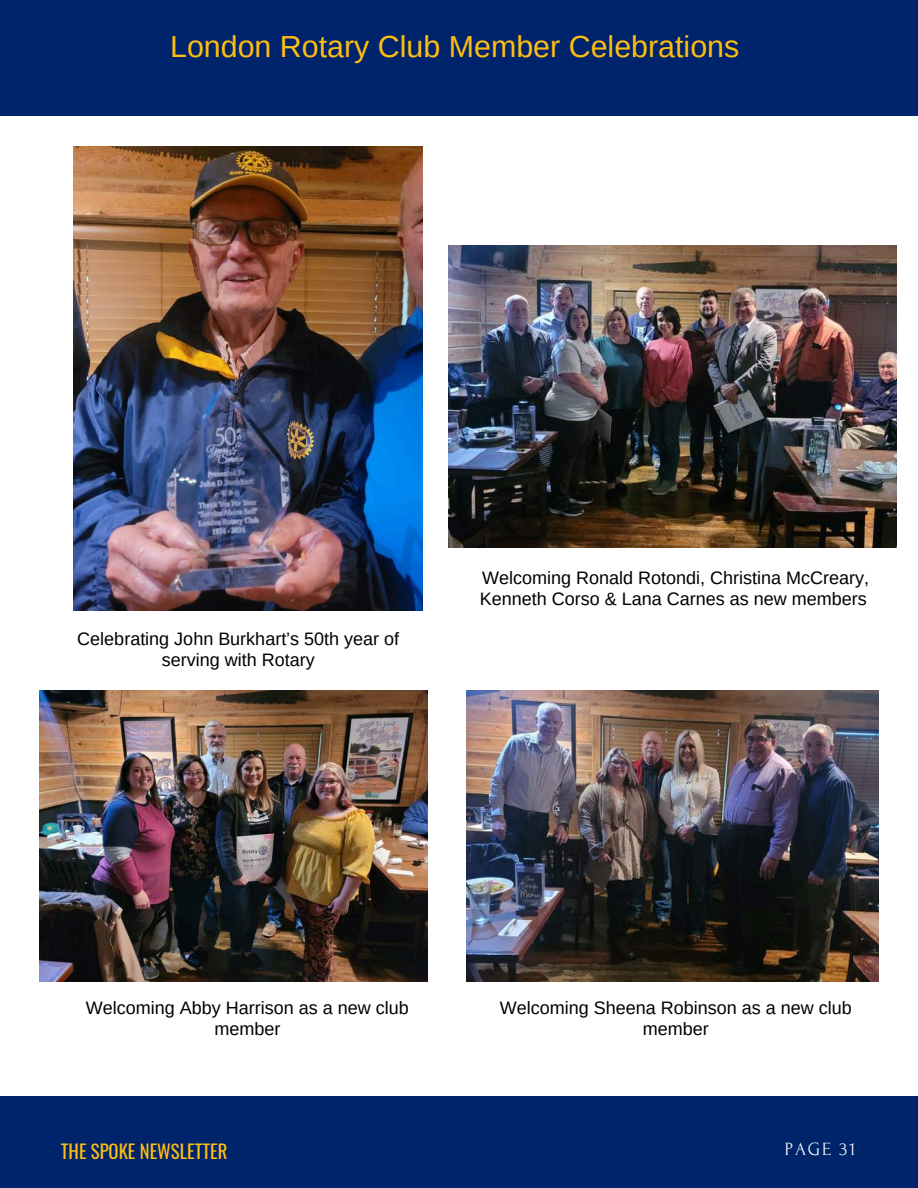
<style>
.page{position:relative;width:918px;height:1188px;background:#fff}
.page>*{position:absolute;margin:0;border:0;box-sizing:border-box;transform-origin:0 0}
.t1{font:30.45px "Arimo";color:#febd11}
.t2{font:18.75px "Oswald";color:#febd11}
.t3{font:18.6px "Forum";letter-spacing:.1em;color:#fafafa}
.t4{font:18px/21.3px "Arimo";color:#000;text-align:center}
</style>
<div class="page">
<div style="left:0;top:1096px;width:918px;height:92px;background:#00246c"></div>
<div style="left:0;top:0;width:918px;height:116px;background:#00246c"></div>
<img style="left:73px;top:146px;width:349px;height:465px">
<img style="left:39px;top:690px;width:388px;height:292px">
<img style="left:467px;top:690px;width:412px;height:292px">
<img style="left:449px;top:246px;width:448px;height:301px">
<h1 class="t1" style="left:170px;top:29px;width:571px">London Rotary Club Member Celebrations</h1>
<p class="t4" style="left:77px;top:628px;width:323px">Celebrating John Burkhart’s 50th year of serving with Rotary</p>
<p class="t4" style="left:480px;top:567px;width:391px;text-align:left">Welcoming Ronald Rotondi, Christina McCreary,<br>Kenneth Corso &amp; Lana Carnes as new members</p>
<p class="t4" style="left:86px;top:997px;width:324px">Welcoming Abby Harrison as a new club member</p>
<p class="t4" style="left:500px;top:997px;width:354px">Welcoming Sheena Robinson as a new club member</p>
<p class="t2" style="left:61px;top:1137px;width:168px">THE SPOKE NEWSLETTER</p>
<p class="t3" style="left:785px;top:1139px;width:72px">PAGE 31</p>
</div>
